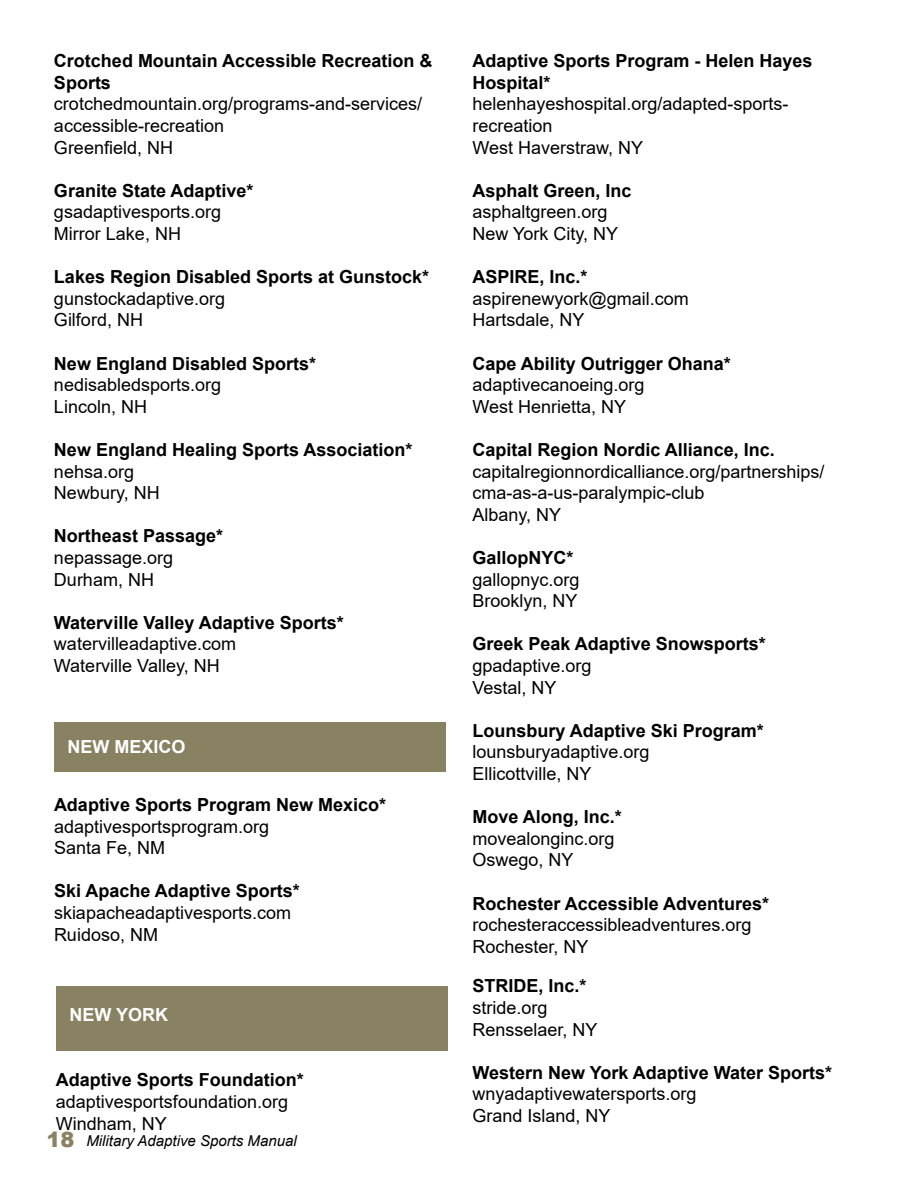
<style>
.page{position:relative;width:918px;height:1188px;background:#fff}
.page>*{position:absolute;margin:0;border:0;box-sizing:border-box;transform-origin:0 0}
.t1{font:18px/21.6px "Arial";color:#000}
.t2{font:700 18px/21.6px "Arial";color:#000}
.t3{font:700 18px "Arial";color:#fff}
.t4{font:italic 15px "Arial";color:#000101}
.s1{font-weight:900;font-style:normal;font-size:21px;color:#8a8262}
</style>
<div class="page">
<div style="left:54px;top:722px;width:392px;height:50px;background:#888162"></div>
<div style="left:56px;top:986px;width:391px;height:64px;background:#888162"></div>
<p class="t2" style="left:54px;top:50px;width:380px">Crotched Mountain Accessible Recreation &amp;<br>Sports</p>
<p class="t1" style="left:54px;top:93px;width:370px">crotchedmountain.org/programs-and-services/ accessible-recreation<br>Greenfield, NH</p>
<p class="t2" style="left:54px;top:180px;width:201px">Granite State Adaptive*</p>
<p class="t1" style="left:54px;top:201px;width:169px">gsadaptivesports.org<br>Mirror Lake, NH</p>
<p class="t2" style="left:54px;top:266px;width:377px">Lakes Region Disabled Sports at Gunstock*</p>
<p class="t1" style="left:54px;top:288px;width:173px">gunstockadaptive.org<br>Gilford, NH</p>
<p class="t2" style="left:54px;top:353px;width:264px">New England Disabled Sports*</p>
<p class="t1" style="left:54px;top:374px;width:169px">nedisabledsports.org<br>Lincoln, NH</p>
<p class="t2" style="left:54px;top:439px;width:360px">New England Healing Sports Association*</p>
<p class="t1" style="left:54px;top:460px;width:107px">nehsa.org<br>Newbury, NH</p>
<p class="t2" style="left:54px;top:525px;width:171px">Northeast Passage*</p>
<p class="t1" style="left:54px;top:547px;width:121px">nepassage.org<br>Durham, NH</p>
<p class="t2" style="left:54px;top:612px;width:291px">Waterville Valley Adaptive Sports*</p>
<p class="t1" style="left:54px;top:633px;width:184px">watervilleadaptive.com<br>Waterville Valley, NH</p>
<p class="t3" style="left:68px;top:734px;width:120px">NEW MEXICO</p>
<p class="t2" style="left:54px;top:794px;width:334px">Adaptive Sports Program New Mexico*</p>
<p class="t1" style="left:54px;top:815px;width:217px">adaptivesportsprogram.org<br>Santa Fe, NM</p>
<p class="t2" style="left:54px;top:881px;width:247px">Ski Apache Adaptive Sports*</p>
<p class="t1" style="left:54px;top:902px;width:239px">skiapacheadaptivesports.com<br>Ruidoso, NM</p>
<p class="t3" style="left:69px;top:1002px;width:100px">NEW YORK</p>
<p class="t2" style="left:56px;top:1070px;width:250px">Adaptive Sports Foundation*</p>
<p class="t1" style="left:56px;top:1091px;width:234px">adaptivesportsfoundation.org<br>Windham, NY</p>
<p class="t4" style="left:47px;top:1131px;width:252px"><span class="s1">18</span> Military Adaptive Sports Manual</p>
<p class="t2" style="left:472px;top:50px;width:342px">Adaptive Sports Program - Helen Hayes<br>Hospital*</p>
<p class="t1" style="left:472px;top:93px;width:318px">helenhayeshospital.org/adapted-sports&shy;recreation<br>West Haverstraw, NY</p>
<p class="t2" style="left:472px;top:180px;width:161px">Asphalt Green, Inc</p>
<p class="t1" style="left:472px;top:201px;width:147px">asphaltgreen.org<br>New York City, NY</p>
<p class="t2" style="left:472px;top:266px;width:117px">ASPIRE, Inc.*</p>
<p class="t1" style="left:472px;top:288px;width:218px">aspirenewyork@gmail.com<br>Hartsdale, NY</p>
<p class="t2" style="left:472px;top:353px;width:260px">Cape Ability Outrigger Ohana*</p>
<p class="t1" style="left:472px;top:374px;width:174px">adaptivecanoeing.org<br>West Henrietta, NY</p>
<p class="t2" style="left:472px;top:439px;width:304px">Capital Region Nordic Alliance, Inc.</p>
<p class="t1" style="left:472px;top:460px;width:354px">capitalregionnordicalliance.org/partnerships/ cma-as-a-us-paralympic-club<br>Albany, NY</p>
<p class="t2" style="left:472px;top:547px;width:103px">GallopNYC*</p>
<p class="t1" style="left:472px;top:568px;width:109px">gallopnyc.org<br>Brooklyn, NY</p>
<p class="t2" style="left:472px;top:633px;width:295px">Greek Peak Adaptive Snowsports*</p>
<p class="t1" style="left:472px;top:655px;width:121px">gpadaptive.org<br>Vestal, NY</p>
<p class="t2" style="left:472px;top:720px;width:293px">Lounsbury Adaptive Ski Program*</p>
<p class="t1" style="left:472px;top:741px;width:179px">lounsburyadaptive.org<br>Ellicottville, NY</p>
<p class="t2" style="left:472px;top:806px;width:151px">Move Along, Inc.*</p>
<p class="t1" style="left:472px;top:828px;width:144px">movealonginc.org<br>Oswego, NY</p>
<p class="t2" style="left:472px;top:893px;width:298px">Rochester Accessible Adventures*</p>
<p class="t1" style="left:472px;top:914px;width:281px">rochesteraccessibleadventures.org<br>Rochester, NY</p>
<p class="t2" style="left:472px;top:975px;width:116px">STRIDE, Inc.*</p>
<p class="t1" style="left:472px;top:997px;width:127px">stride.org<br>Rensselaer, NY</p>
<p class="t2" style="left:472px;top:1062px;width:361px">Western New York Adaptive Water Sports*</p>
<p class="t1" style="left:472px;top:1083px;width:226px">wnyadaptivewatersports.org<br>Grand Island, NY</p>
</div>
